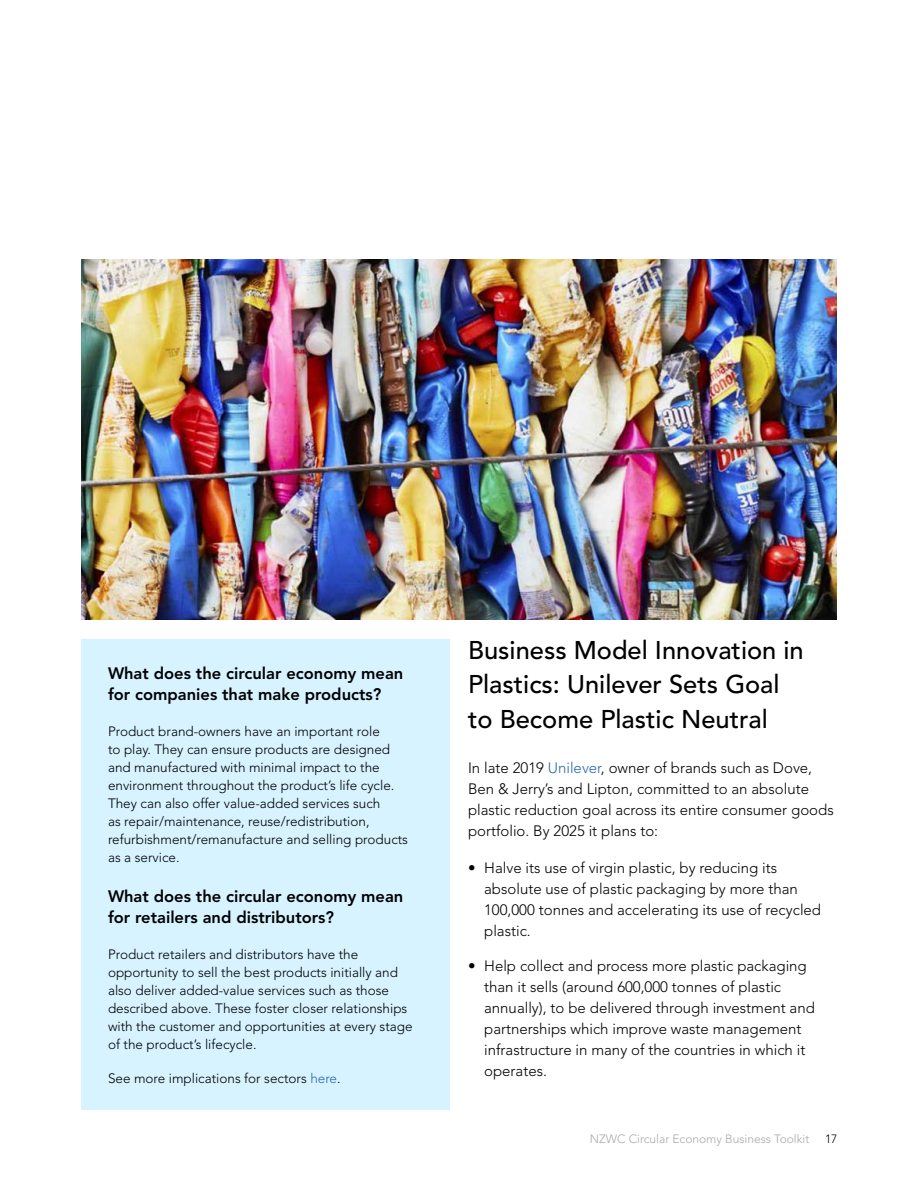
<style>
.page{position:relative;width:918px;height:1188px;background:#fff}
.page>*{position:absolute;margin:0;border:0;box-sizing:border-box;transform-origin:0 0}
.t1{font:500 25.5px/34.5px "Avenir LT Std";color:#000}
.t2{font:800 16.5px/21px "Avenir LT Std";color:#000}
.t3{font:300 15px/21px "Avenir LT Std";color:#000}
.t4{font:300 13.5px/18px "Avenir LT Std";color:#000}
.t5{font:300 12px "Avenir LT Std";color:#a7a9ac}
.t6{font:300 12px "Avenir LT Std";color:#000}
.s1{color:#286bac}
</style>
<div class="page">
<img style="left:81px;top:259px;width:756px;height:851px">
<p class="t2" style="left:108px;top:663px;width:297px">What does the circular economy mean for companies that make products?</p>
<p class="t4" style="left:108px;top:722px;width:302px">Product brand-owners have an important role<br>to play. They can ensure products are designed and manufactured with minimal impact to the environment throughout the product’s life cycle.<br>They can also offer value-added services such<br>as repair/maintenance, reuse/redistribution, refurbishment/remanufacture and selling products as a service.</p>
<p class="t2" style="left:108px;top:885px;width:297px">What does the circular economy mean for retailers and distributors?</p>
<p class="t4" style="left:108px;top:945px;width:306px">Product retailers and distributors have the opportunity to sell the best products initially and also deliver added-value services such as those described above. These foster closer relationships with the customer and opportunities at every stage of the product’s lifecycle.</p>
<p class="t4" style="left:108px;top:1069px;width:234px">See more implications for sectors <span class="s1">here</span>.</p>
<h1 class="t1" style="left:468px;top:633px;width:337px">Business Model Innovation in<br>Plastics: Unilever Sets Goal to Become Plastic Neutral</h1>
<p class="t3" style="left:468px;top:757px;width:367px">In late 2019 <span class="s1">Unilever</span>, owner of brands such as Dove, Ben &amp; Jerry’s and Lipton, committed to an absolute plastic reduction goal across its entire consumer goods portfolio. By 2025 it plans to:</p>
<p class="t3" style="left:484px;top:857px;width:338px;text-indent:-16px">• Halve its use of virgin plastic, by reducing its absolute use of plastic packaging by more than 100,000 tonnes and accelerating its use of recycled plastic.</p>
<p class="t3" style="left:484px;top:955px;width:332px;text-indent:-16px">• Help collect and process more plastic packaging than it sells (around 600,000 tonnes of plastic annually), to be delivered through investment and partnerships which improve waste management infrastructure in many of the countries in which it operates.</p>
<p class="t5" style="left:590px;top:1132px;width:221px">NZWC Circular Economy Business Toolkit</p>
<p class="t6" style="left:825px;top:1132px;width:14px">17</p>
</div>
